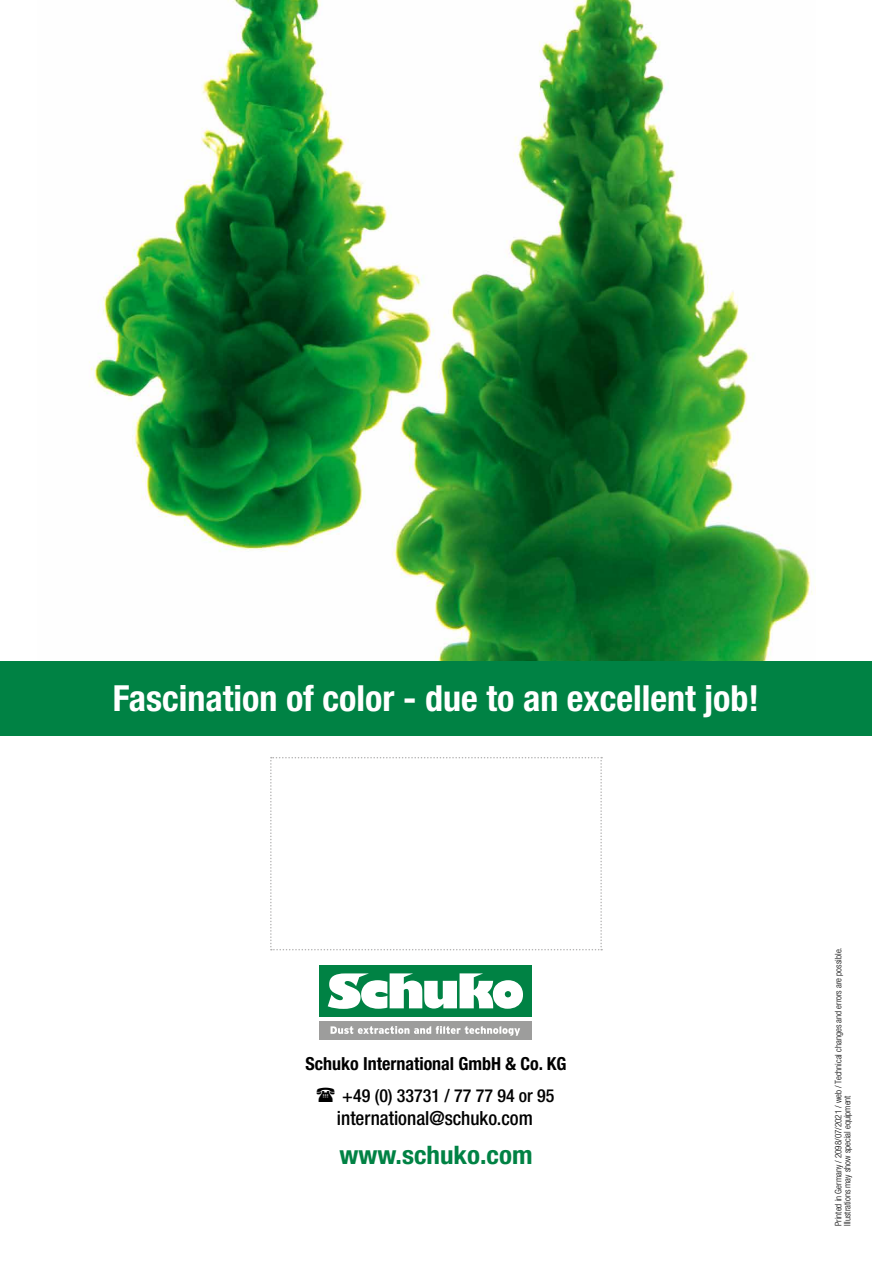
<style>
.page{position:relative;width:872px;height:1263px;background:#fff}
.page>*{position:absolute;margin:0;border:0;box-sizing:border-box;transform-origin:0 0}
.t1{font:700 condensed 36px "Helvetica Neue LT Pro";color:#fff}
.t2{font:700 condensed 25.5px "Helvetica Neue LT Pro";color:#008244;scale:1.06 1}
.t3{font:500 condensed 19.5px "Helvetica Neue LT Pro";color:#000}
.t4{font:700 condensed 18px "Helvetica Neue LT Pro";color:#000}
.t5{font:500 condensed 18px "Helvetica Neue LT Pro";color:#000}
.t6{font:300 condensed 9px/9px "Helvetica Neue LT Pro";color:#000}
</style>
<div class="page">
<img style="left:89px;top:0;width:725px;height:661px">
<div style="left:0;top:661px;width:872px;height:75px;background:#008244"></div>
<div style="left:319px;top:965px;width:212px;height:51px;background:#008244"></div>
<div style="left:319px;top:1021px;width:212px;height:18px;background:#9d9d9c"></div>
<svg style="left:328px;top:973px;width:195px;height:36px"></svg>
<svg style="left:330px;top:1026px;width:190px;height:10px"></svg>
<svg style="left:270px;top:757px;width:332px;height:193px"></svg>
<h1 class="t1" style="left:113px;top:677px;width:648px">Fascination of color - due to an excellent job!</h1>
<h3 class="t4" style="left:305px;top:1052px;width:263px">Schuko International GmbH &amp; Co. KG</h3>
<h3 class="t5" style="left:342px;top:1084px;width:214px">+49 (0) 33731 / 77 77 94 or 95</h3>
<h3 class="t3" style="left:337px;top:1106px;width:198px">international@schuko.com</h3>
<h2 class="t2" style="left:339px;top:1140px;width:184px">www.schuko.com</h2>
<p class="t6" style="left:833px;top:1226px;width:280px;rotate:-90deg">Printed in Germany / 2098/07/2021 / web / Technical changes and errors are possible.<br>Illustrations may show special equipment</p>
</div>
